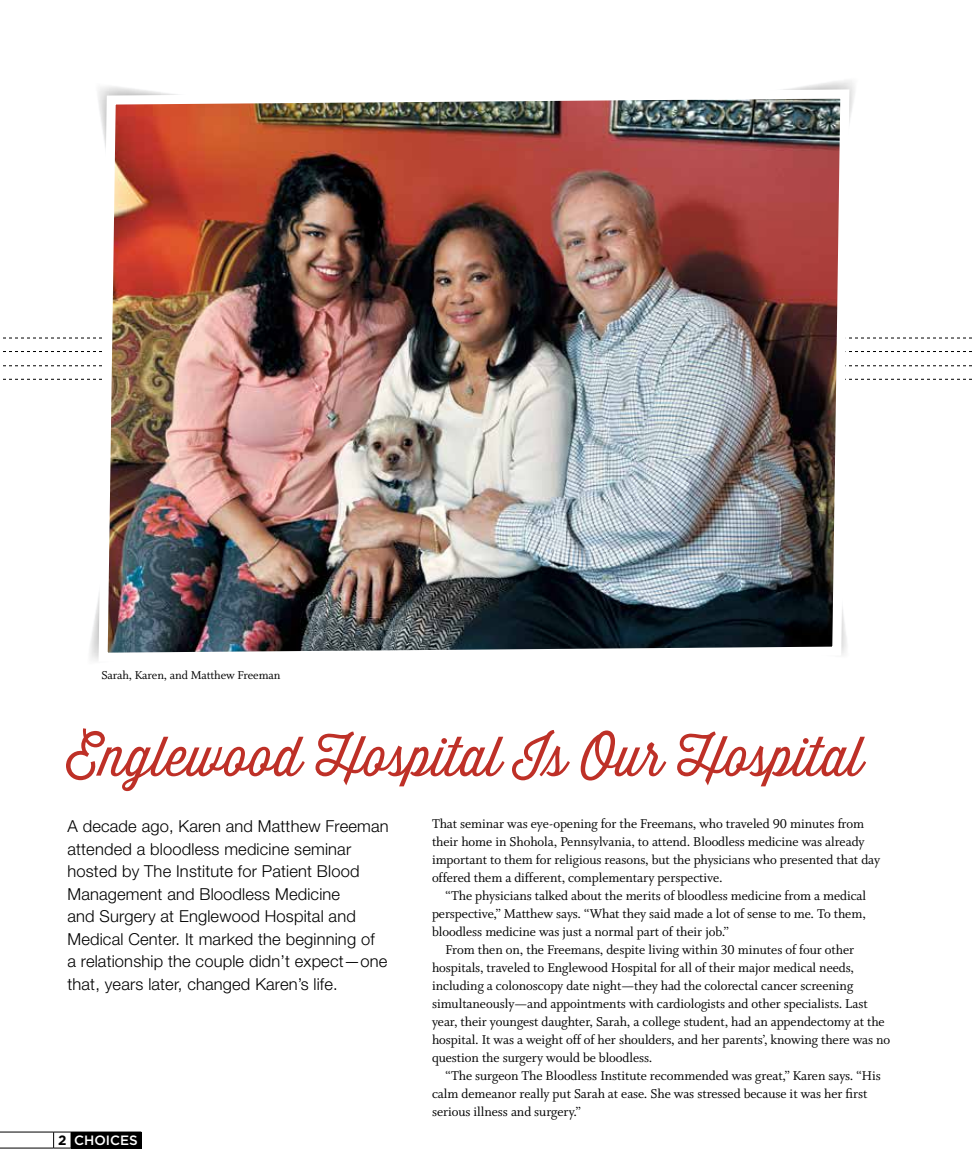
<style>
.page{position:relative;width:972px;height:1175px;background:#fff}
.page>*{position:absolute;margin:0;border:0;box-sizing:border-box;transform-origin:0 0}
.t1{font:300 54.3px "Thirsty Script";color:#be3027}
.t2{font:300 16.5px/22.5px "Helvetica Neue LT Std";letter-spacing:.01em;color:#000}
.t3{font:14.25px/18px "Whitman Roman LF";letter-spacing:-.005em;color:#000}
.t4{font:500 13.5px "Gotham";color:#fff}
.t5{font:12.75px "Whitman Roman LF";letter-spacing:-.005em;color:#000}
.s1{font-weight:700;color:#000}
</style>
<div class="page">
<svg style="left:3px;top:338px;width:969px;height:1px"></svg>
<svg style="left:3px;top:351px;width:969px;height:1px"></svg>
<svg style="left:3px;top:365px;width:969px;height:1px"></svg>
<svg style="left:3px;top:379px;width:969px;height:1px"></svg>
<img style="left:94px;top:85px;width:760px;height:576px">
<div style="left:71px;top:1132px;width:70px;height:16px;background:#000"></div>
<hr style="left:0;top:1131px;width:54px;height:1px;background:#000">
<hr style="left:71px;top:1131px;width:70px;height:1px;background:#000">
<svg style="left:141px;top:1132px;width:1px;height:15px"></svg>
<hr style="left:0;top:1147px;width:54px;height:1px;background:#000">
<svg style="left:53px;top:1131px;width:19px;height:17px"></svg>
<hr style="left:71px;top:1147px;width:70px;height:1px;background:#000">
<p class="t5" style="left:101px;top:668px;width:181px">Sarah, Karen, and Matthew Freeman</p>
<h1 class="t1" style="left:66px;top:718px;width:799px">Englewood Hospital Is Our Hospital</h1>
<p class="t2" style="left:68px;top:814px;width:323px">A decade ago, Karen and Matthew Freeman attended a bloodless medicine seminar hosted by The Institute for Patient Blood Management and Bloodless Medicine<br>and Surgery at Englewood Hospital and Medical Center. It marked the beginning of<br>a relationship the couple didn’t expect—one that, years later, changed Karen’s life.</p>
<p class="t3" style="left:432px;top:815px;width:450px">That seminar was eye-opening for the Freemans, who traveled 90 minutes from their home in Shohola, Pennsylvania, to attend. Bloodless medicine was already important to them for religious reasons, but the physicians who presented that day offered them a different, complementary perspective.</p>
<p class="t3" style="left:432px;top:887px;width:436px;text-align:justify;text-indent:13px">“The physicians talked about the merits of bloodless medicine from a medical perspective,” Matthew says. “What they said made a lot of sense to me. To them, bloodless medicine was just a normal part of their job.”</p>
<p class="t3" style="left:432px;top:941px;width:460px;text-indent:13px">From then on, the Freemans, despite living within 30 minutes of four other hospitals, traveled to Englewood Hospital for all of their major medical needs, including a colonoscopy date night—they had the colorectal cancer screening simultaneously—and appointments with cardiologists and other specialists. Last year, their youngest daughter, Sarah, a college student, had an appendectomy at the hospital. It was a weight off of her shoulders, and her parents’, knowing there was no question the surgery would be bloodless.</p>
<p class="t3" style="left:432px;top:1067px;width:450px;text-indent:13px">“The surgeon The Bloodless Institute recommended was great,” Karen says. “His calm demeanor really put Sarah at ease. She was stressed because it was her first serious illness and surgery.”</p>
<p class="t4" style="left:58px;top:1131px;width:81px"><span class="s1">2</span> CHOICES</p>
</div>
